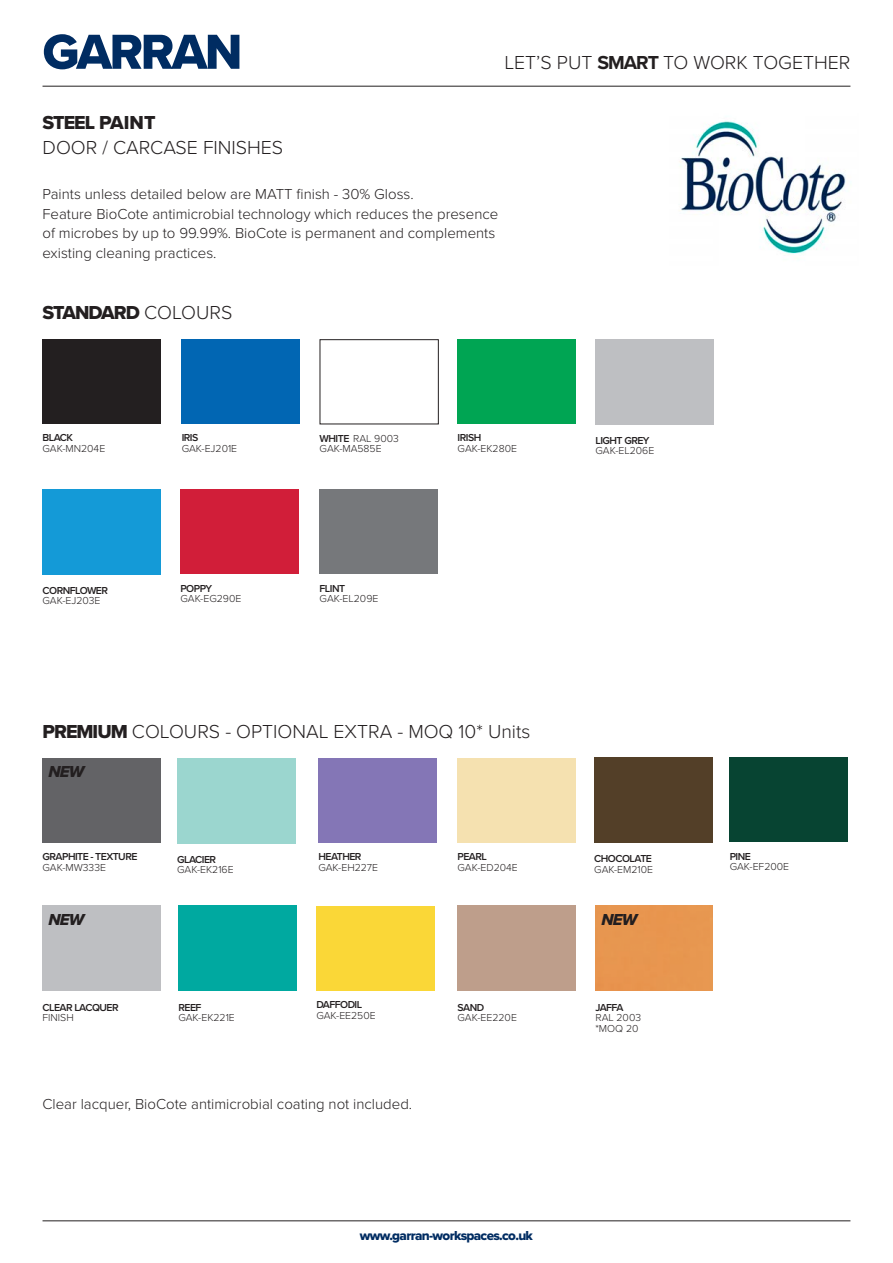
<style>
.page{position:relative;width:893px;height:1263px;background:#fff}
.page>*{position:absolute;margin:0;border:0;box-sizing:border-box;transform-origin:0 0}
.t1{font:51px "Proxima Nova Extrabld";letter-spacing:-.05em;color:#002c62}
.t2{font:300 19.5px "Proxima Nova";color:#231f20}
.t3{font:19.5px "Proxima Nova Extrabld";letter-spacing:-.05em;color:#231f20}
.t4{font:16.5px "Proxima Nova Extrabld It";letter-spacing:-.05em;color:#231f20}
.t5{font:300 15px/19.5px "Proxima Nova";color:#231f20}
.t6{font:13.5px "Proxima Nova Extrabld";letter-spacing:-.05em;color:#002c62}
.t7{font:300 10.5px "Proxima Nova";color:#231f20}
.t8{font:600 10.5px/10.5px "Proxima Nova";letter-spacing:-.05em;color:#231f20}
.s1{font-weight:700}
.s2{font-family:"Proxima Nova";font-weight:300}
.s3{font-weight:600}
.s4{font-family:"Proxima Nova Extrabld";font-weight:400}
.s5{font-weight:300}
</style>
<div class="page">
<hr style="left:43px;top:1220px;width:807px;height:1px;background:#231f20">
<hr style="left:43px;top:86px;width:807px;height:1px;background:#231f20">
<div style="left:595px;top:906px;width:117px;height:85px;background:#e79650"></div>
<div style="left:43px;top:339px;width:118px;height:85px;background:#231f20"></div>
<div style="left:320px;top:339px;width:119px;height:85px;border:1px solid #231f20"></div>
<div style="left:182px;top:339px;width:118px;height:85px;background:#0166b3"></div>
<div style="left:320px;top:489px;width:118px;height:85px;background:#76787b"></div>
<div style="left:180px;top:489px;width:119px;height:85px;background:#d11e39"></div>
<div style="left:458px;top:339px;width:118px;height:85px;background:#00a553"></div>
<div style="left:177px;top:758px;width:118px;height:85px;background:#9bd6cf"></div>
<div style="left:43px;top:489px;width:118px;height:85px;background:#149ad7"></div>
<div style="left:458px;top:906px;width:118px;height:85px;background:#be9e8b"></div>
<div style="left:595px;top:339px;width:119px;height:85px;background:#bebfc2"></div>
<div style="left:43px;top:758px;width:118px;height:84px;background:#636366"></div>
<div style="left:318px;top:758px;width:119px;height:84px;background:#8476b6"></div>
<div style="left:316px;top:906px;width:119px;height:84px;background:#fad737"></div>
<div style="left:458px;top:758px;width:118px;height:84px;background:#f5e1b0"></div>
<div style="left:594px;top:758px;width:118px;height:85px;background:#533f28"></div>
<div style="left:178px;top:906px;width:119px;height:85px;background:#00a9a0"></div>
<div style="left:43px;top:906px;width:118px;height:85px;background:#bebfc2"></div>
<div style="left:730px;top:758px;width:118px;height:84px;background:#074432"></div>
<img style="left:679px;top:121px;width:167px;height:133px">
<p class="t1" style="left:43px;top:14px;width:201px">GARRAN</p>
<p class="t2" style="left:504px;top:48px;width:347px">LET’S PUT <span class="s1">SMART</span> TO WORK TOGETHER</p>
<p class="t3" style="left:43px;top:108px;width:114px">STEEL PAINT</p>
<p class="t2" style="left:43px;top:133px;width:242px">DOOR / CARCASE FINISHES</p>
<p class="t5" style="left:43px;top:184px;width:373px">Paints unless detailed below are MATT finish - 30% Gloss.</p>
<p class="t5" style="left:43px;top:203px;width:457px">Feature BioCote antimicrobial technology which reduces the presence of microbes by up to 99.99%. BioCote is permanent and complements existing cleaning practices.</p>
<p class="t3" style="left:43px;top:298px;width:191px">STANDARD <span class="s2">COLOURS</span></p>
<p class="t8" style="left:43px;top:432px;width:32px">BLACK</p>
<p class="t7" style="left:43px;top:441px;width:64px">GAK-MN204E</p>
<p class="t8" style="left:43px;top:585px;width:67px">CORNFLOWER</p>
<p class="t7" style="left:43px;top:593px;width:60px">GAK-EJ203E</p>
<p class="t8" style="left:182px;top:432px;width:18px">IRIS</p>
<p class="t7" style="left:182px;top:441px;width:57px">GAK-EJ201E</p>
<p class="t8" style="left:180px;top:582px;width:33px">POPPY</p>
<p class="t7" style="left:180px;top:591px;width:62px">GAK-EG290E</p>
<p class="t7" style="left:320px;top:430px;width:81px"><span class="s3">WHITE</span> RAL 9003</p>
<p class="t7" style="left:320px;top:441px;width:64px">GAK-MA585E</p>
<p class="t8" style="left:320px;top:582px;width:27px">FLINT</p>
<p class="t7" style="left:320px;top:591px;width:60px">GAK-EL209E</p>
<p class="t8" style="left:458px;top:432px;width:25px">IRISH</p>
<p class="t7" style="left:458px;top:441px;width:61px">GAK-EK280E</p>
<p class="t2" style="left:43px;top:717px;width:489px"><span class="s4">PREMIUM</span> COLOURS - OPTIONAL EXTRA - MOQ 10* Units</p>
<p class="t4" style="left:49px;top:759px;width:37px">NEW</p>
<p class="t8" style="left:43px;top:851px;width:96px">GRAPHITE - TEXTURE</p>
<p class="t7" style="left:43px;top:859px;width:65px">GAK-MW333E</p>
<p class="t4" style="left:49px;top:907px;width:37px">NEW</p>
<p class="t8" style="left:43px;top:1001px;width:78px">CLEAR LACQUER<br><span class="s5">FINISH</span></p>
<p class="t8" style="left:177px;top:853px;width:41px">GLACIER</p>
<p class="t7" style="left:177px;top:862px;width:58px">GAK-EK216E</p>
<p class="t8" style="left:178px;top:1001px;width:25px">REEF</p>
<p class="t7" style="left:178px;top:1010px;width:58px">GAK-EK221E</p>
<p class="t8" style="left:318px;top:851px;width:45px">HEATHER</p>
<p class="t7" style="left:318px;top:859px;width:61px">GAK-EH227E</p>
<p class="t8" style="left:316px;top:999px;width:47px">DAFFODIL</p>
<p class="t7" style="left:316px;top:1007px;width:61px">GAK-EE250E</p>
<p class="t5" style="left:43px;top:1093px;width:371px">Clear lacquer, BioCote antimicrobial coating not included.</p>
<p class="t8" style="left:458px;top:851px;width:31px">PEARL</p>
<p class="t7" style="left:458px;top:859px;width:62px">GAK-ED204E</p>
<p class="t8" style="left:458px;top:1001px;width:28px">SAND</p>
<p class="t7" style="left:458px;top:1010px;width:61px">GAK-EE220E</p>
<p class="t6" style="left:360px;top:1226px;width:175px">www.garran-workspaces.co.uk</p>
<p class="t8" style="left:595px;top:435px;width:56px">LIGHT GREY</p>
<p class="t7" style="left:595px;top:443px;width:60px">GAK-EL206E</p>
<p class="t8" style="left:594px;top:853px;width:59px">CHOCOLATE</p>
<p class="t7" style="left:594px;top:861px;width:60px">GAK-EM210E</p>
<p class="t4" style="left:601px;top:907px;width:37px">NEW</p>
<p class="t8" style="left:595px;top:1001px;width:30px">JAFFA</p>
<p class="t7" style="left:595px;top:1010px;width:47px">RAL 2003</p>
<p class="t7" style="left:595px;top:1020px;width:45px">*MOQ 20</p>
<p class="t8" style="left:730px;top:851px;width:23px">PINE</p>
<p class="t7" style="left:730px;top:859px;width:61px">GAK-EF200E</p>
</div>
